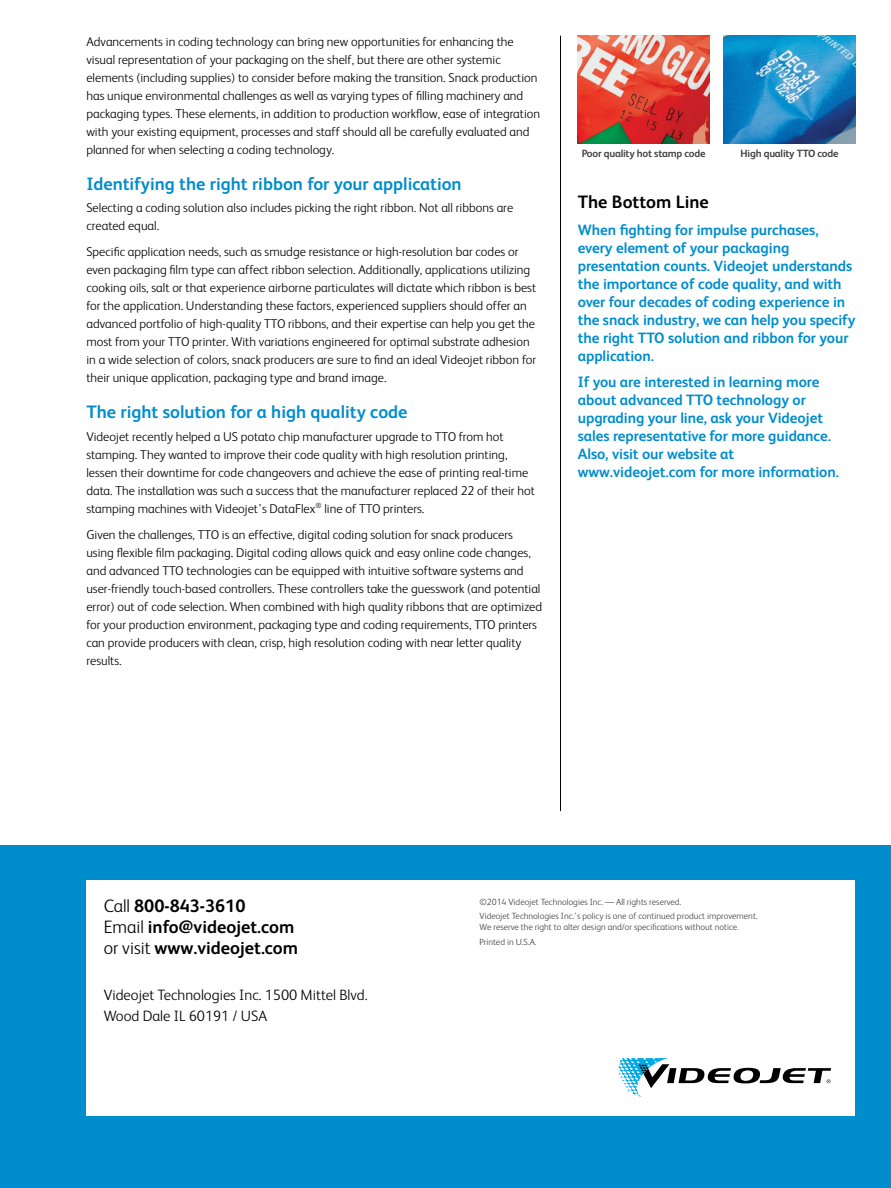
<style>
.page{position:relative;width:891px;height:1188px;background:#fff}
.page>*{position:absolute;margin:0;border:0;box-sizing:border-box;transform-origin:0 0}
.t1{font:700 18px "FS Albert";color:#008dcd}
.t2{font:700 18px/21px "FS Albert";color:#000}
.t3{font:700 15px/18px "FS Albert";letter-spacing:-.005em;color:#008dcd}
.t4{font:300 15px/21.6px "FS Albert";color:#000}
.t5{font:300 12.75px/18px "FS Albert";color:#000}
.t6{font:700 10.5px "FS Albert";letter-spacing:-.02em;color:#414042}
.t7{font:300 9px/14.7px "FS Albert";color:#414042}
.s1{font-weight:300}
</style>
<div class="page">
<div style="left:0;top:846px;width:891px;height:342px;background:#008dcd"></div>
<div style="left:86px;top:880px;width:769px;height:236px;background:#fff"></div>
<svg style="left:618px;top:1058px;width:213px;height:39px"></svg>
<hr style="left:560px;top:36px;width:1px;height:775px;background:#000">
<img style="left:578px;top:36px;width:131px;height:108px">
<img style="left:724px;top:36px;width:131px;height:108px">
<p class="t5" style="left:86px;top:32px;width:455px">Advancements in coding technology can bring new opportunities for enhancing the visual representation of your packaging on the shelf, but there are other systemic elements (including supplies) to consider before making the transition. Snack production has unique environmental challenges as well as varying types of filling machinery and packaging types. These elements, in addition to production workflow, ease of integration with your existing equipment, processes and staff should all be carefully evaluated and planned for when selecting a coding technology.</p>
<h1 class="t1" style="left:86px;top:173px;width:377px">Identifying the right ribbon for your application</h1>
<p class="t5" style="left:86px;top:198px;width:428px">Selecting a coding solution also includes picking the right ribbon. Not all ribbons are created equal.</p>
<p class="t5" style="left:86px;top:243px;width:451px">Specific application needs, such as smudge resistance or high-resolution bar codes or even packaging film type can affect ribbon selection. Additionally, applications utilizing cooking oils, salt or that experience airborne particulates will dictate which ribbon is best for the application. Understanding these factors, experienced suppliers should offer an advanced portfolio of high-quality TTO ribbons, and their expertise can help you get the most from your TTO printer. With variations engineered for optimal substrate adhesion in a wide selection of colors, snack producers are sure to find an ideal Videojet ribbon for their unique application, packaging type and brand image.</p>
<h1 class="t1" style="left:86px;top:402px;width:323px">The right solution for a high quality code</h1>
<p class="t5" style="left:86px;top:427px;width:450px">Videojet recently helped a US potato chip manufacturer upgrade to TTO from hot stamping. They wanted to improve their code quality with high resolution printing, lessen their downtime for code changeovers and achieve the ease of printing real-time data. The installation was such a success that the manufacturer replaced 22 of their hot stamping machines with Videojet’s DataFlex<sup>®</sup> line of TTO printers.</p>
<p class="t5" style="left:86px;top:526px;width:457px">Given the challenges, TTO is an effective, digital coding solution for snack producers using flexible film packaging. Digital coding allows quick and easy online code changes, and advanced TTO technologies can be equipped with intuitive software systems and user-friendly touch-based controllers. These controllers take the guesswork (and potential error) out of code selection. When combined with high quality ribbons that are optimized for your production environment, packaging type and coding requirements, TTO printers can provide producers with clean, crisp, high resolution coding with near letter quality results.</p>
<p class="t6" style="left:582px;top:147px;width:125px">Poor quality hot stamp code</p>
<p class="t6" style="left:741px;top:147px;width:100px">High quality TTO code</p>
<h1 class="t2" style="left:578px;top:192px;width:132px">The Bottom Line</h1>
<p class="t3" style="left:578px;top:221px;width:279px">When fighting for impulse purchases, every element of your packaging presentation counts. Videojet understands the importance of code quality, and with over four decades of coding experience in the snack industry, we can help you specify the right TTO solution and ribbon for your application.</p>
<p class="t3" style="left:578px;top:373px;width:263px">If you are interested in learning more about advanced TTO technology or upgrading your line, ask your Videojet sales representative for more guidance.<br>Also, visit our website at www.videojet.com for more information.</p>
<h1 class="t2" style="left:104px;top:895px;width:196px"><span class="s1">Call</span> 800-843-3610<br><span class="s1">Email</span> info@videojet.com <span class="s1">or visit</span> www.videojet.com</h1>
<p class="t4" style="left:104px;top:983px;width:265px">Videojet Technologies Inc. 1500 Mittel Blvd.<br>Wood Dale IL 60191 / USA</p>
<p class="t7" style="left:480px;top:894px;width:280px">©2014 Videojet Technologies Inc. — All rights reserved.<br>Videojet Technologies Inc.’s policy is one of continued product improvement.</p>
<p class="t7" style="left:480px;top:919px;width:261px">We reserve the right to alter design and/or specifications without notice.<br>Printed in U.S.A.</p>
</div>
